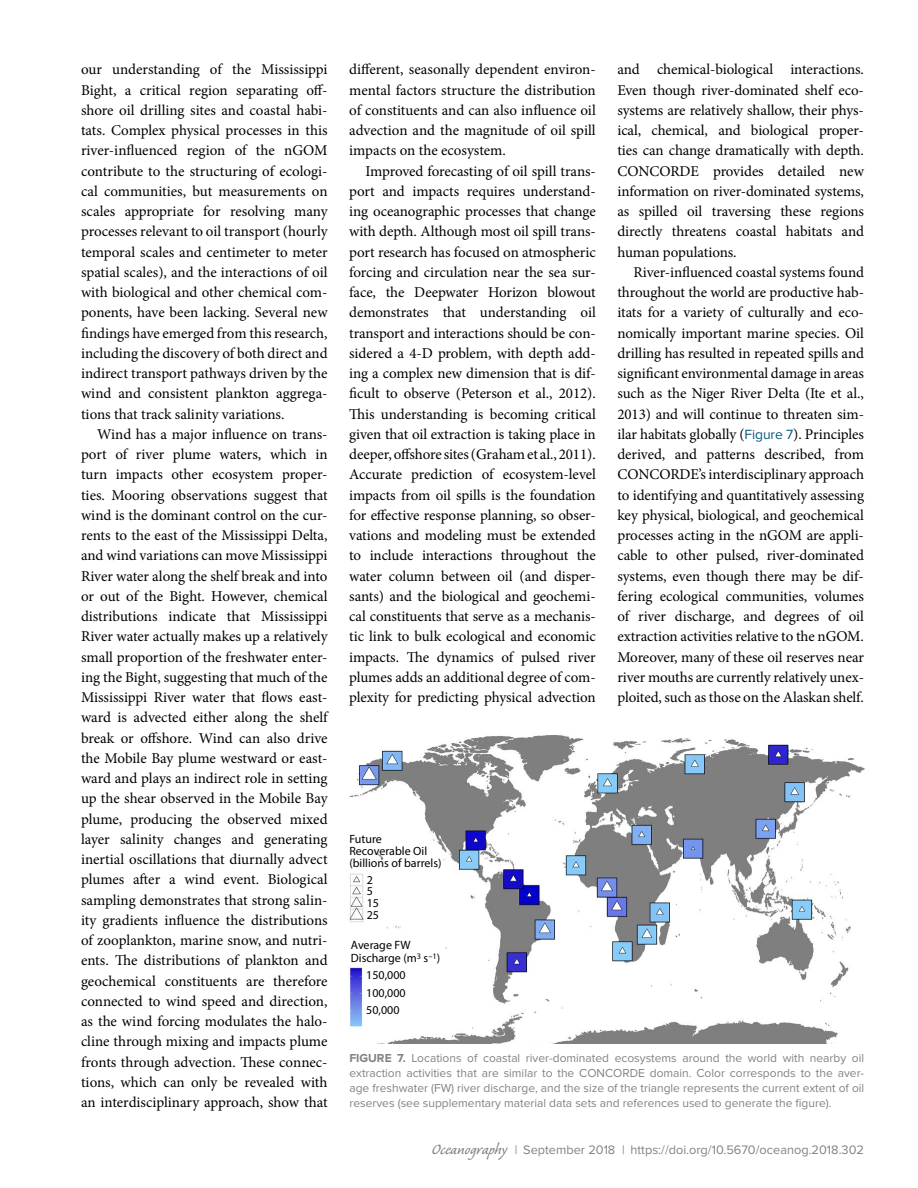
<style>
.page{position:relative;width:918px;height:1188px;background:#fff}
.page>*{position:absolute;margin:0;border:0;box-sizing:border-box;transform-origin:0 0}
.t1{font:15px/20.2px "Minion Pro";letter-spacing:-.005em;color:#000;text-align:justify}
.t2{font:12.75px "Proxima Nova";color:#808285}
.t3{font:12px/15px "Proxima Nova";color:#808285;text-align:justify}
.t4{font:12px/11.7px "Myriad Pro";color:#000}
.s1{font-family:"Proxima Nova";font-size:13.8px;color:#005c83}
.s2{font-weight:700}
.s3{font-family:"Caliban Std";font-size:18.75px}
</style>
<div class="page">
<img style="left:349px;top:735px;width:515px;height:309px">
<p class="t1" style="left:81px;top:59px;width:248px">our understanding of the Mississippi Bight, a critical region separating off&shy;shore oil drilling sites and coastal habi&shy;tats. Complex physical processes in this river-influenced region of the nGOM contribute to the structuring of ecologi&shy;cal communities, but measurements on scales appropriate for resolving many processes relevant to oil transport (hourly temporal scales and centimeter to meter spatial scales), and the interactions of oil with biological and other chemical com&shy;ponents, have been lacking. Several new findings have emerged from this research, including the discovery of both direct and indirect transport pathways driven by the wind and consistent plankton aggrega&shy;tions that track salinity variations.</p>
<p class="t1" style="left:81px;top:424px;width:248px;text-indent:16px">Wind has a major influence on trans&shy;port of river plume waters, which in turn impacts other ecosystem proper&shy;ties. Mooring observations suggest that wind is the dominant control on the cur&shy;rents to the east of the Mississippi Delta, and wind variations can move Mississippi River water along the shelf break and into or out of the Bight. However, chemical distributions indicate that Mississippi River water actually makes up a relatively small proportion of the freshwater enter&shy;ing the Bight, suggesting that much of the Mississippi River water that flows east&shy;ward is advected either along the shelf break or offshore. Wind can also drive the Mobile Bay plume westward or east&shy;ward and plays an indirect role in setting up the shear observed in the Mobile Bay plume, producing the observed mixed layer salinity changes and generating inertial oscillations that diurnally advect plumes after a wind event. Biological sampling demonstrates that strong salin&shy;ity gradients influence the distributions of zooplankton, marine snow, and nutri&shy;ents. The distributions of plankton and geochemical constituents are therefore connected to wind speed and direction, as the wind forcing modulates the halo&shy;cline through mixing and impacts plume fronts through advection. These connec&shy;tions, which can only be revealed with an interdisciplinary approach, show that</p>
<p class="t1" style="left:349px;top:59px;width:248px">different, seasonally dependent environ&shy;mental factors structure the distribution of constituents and can also influence oil advection and the magnitude of oil spill impacts on the ecosystem.</p>
<p class="t1" style="left:349px;top:161px;width:248px;text-indent:16px">Improved forecasting of oil spill trans&shy;port and impacts requires understand&shy;ing oceanographic processes that change with depth. Although most oil spill trans&shy;port research has focused on atmospheric forcing and circulation near the sea sur&shy;face, the Deepwater Horizon blowout demonstrates that understanding oil transport and interactions should be con&shy;sidered a 4-D problem, with depth add&shy;ing a complex new dimension that is dif&shy;ficult to observe (Peterson et al., 2012).<br>This understanding is becoming critical given that oil extraction is taking place in deeper, offshore sites (Graham et al., 2011).<br>Accurate prediction of ecosystem-level impacts from oil spills is the foundation for effective response planning, so obser&shy;vations and modeling must be extended to include interactions throughout the water column between oil (and disper&shy;sants) and the biological and geochemi&shy;cal constituents that serve as a mechanis&shy;tic link to bulk ecological and economic impacts. The dynamics of pulsed river plumes adds an additional degree of com&shy;plexity for predicting physical advection</p>
<p class="t1" style="left:617px;top:59px;width:248px">and chemical-biological interactions.<br>Even though river-dominated shelf eco&shy;systems are relatively shallow, their phys&shy;ical, chemical, and biological proper&shy;ties can change dramatically with depth.<br>CONCORDE provides detailed new information on river-dominated systems, as spilled oil traversing these regions directly threatens coastal habitats and human populations.</p>
<p class="t1" style="left:617px;top:262px;width:248px;text-indent:16px">River-influenced coastal systems found throughout the world are productive hab&shy;itats for a variety of culturally and eco&shy;nomically important marine species. Oil drilling has resulted in repeated spills and significant environmental damage in areas such as the Niger River Delta (Ite et al., 2013) and will continue to threaten sim&shy;ilar habitats globally (<span class="s1">Figure 7</span>). Principles derived, and patterns described, from CONCORDE’s interdisciplinary approach to identifying and quantitatively assessing key physical, biological, and geochemical processes acting in the nGOM are appli&shy;cable to other pulsed, river-dominated systems, even though there may be dif&shy;fering ecological communities, volumes of river discharge, and degrees of oil extraction activities relative to the nGOM.<br>Moreover, many of these oil reserves near river mouths are currently relatively unex&shy;ploited, such as those on the Alaskan shelf.</p>
<p class="t4" style="left:349px;top:833px;width:94px">Future<br>Recoverable Oil (billions of barrels)</p>
<p class="t4" style="left:367px;top:873px;width:14px">2<br>5<br>15<br>25</p>
<p class="t4" style="left:351px;top:938px;width:91px;line-height:13.5px">Average FW<br>Discharge (m<sup>3</sup> s<sup>–1</sup>)</p>
<p class="t4" style="left:366px;top:966px;width:41px;line-height:17.7px;text-align:justify">150,000<br>100,000<br>50,000</p>
<p class="t3" style="left:349px;top:1051px;width:516px"><span class="s2">FIGURE 7.</span> Locations of coastal river-dominated ecosystems around the world with nearby oil extraction activities that are similar to the CONCORDE domain. Color corresponds to the aver&shy;age freshwater (FW) river discharge, and the size of the triangle represents the current extent of oil reserves (see supplementary material data sets and references used to generate the figure).</p>
<p class="t2" style="left:432px;top:1142px;width:434px"><span class="s3">Oceanography</span> | September 2018 | https://doi.org/10.5670/oceanog.2018.302</p>
</div>
